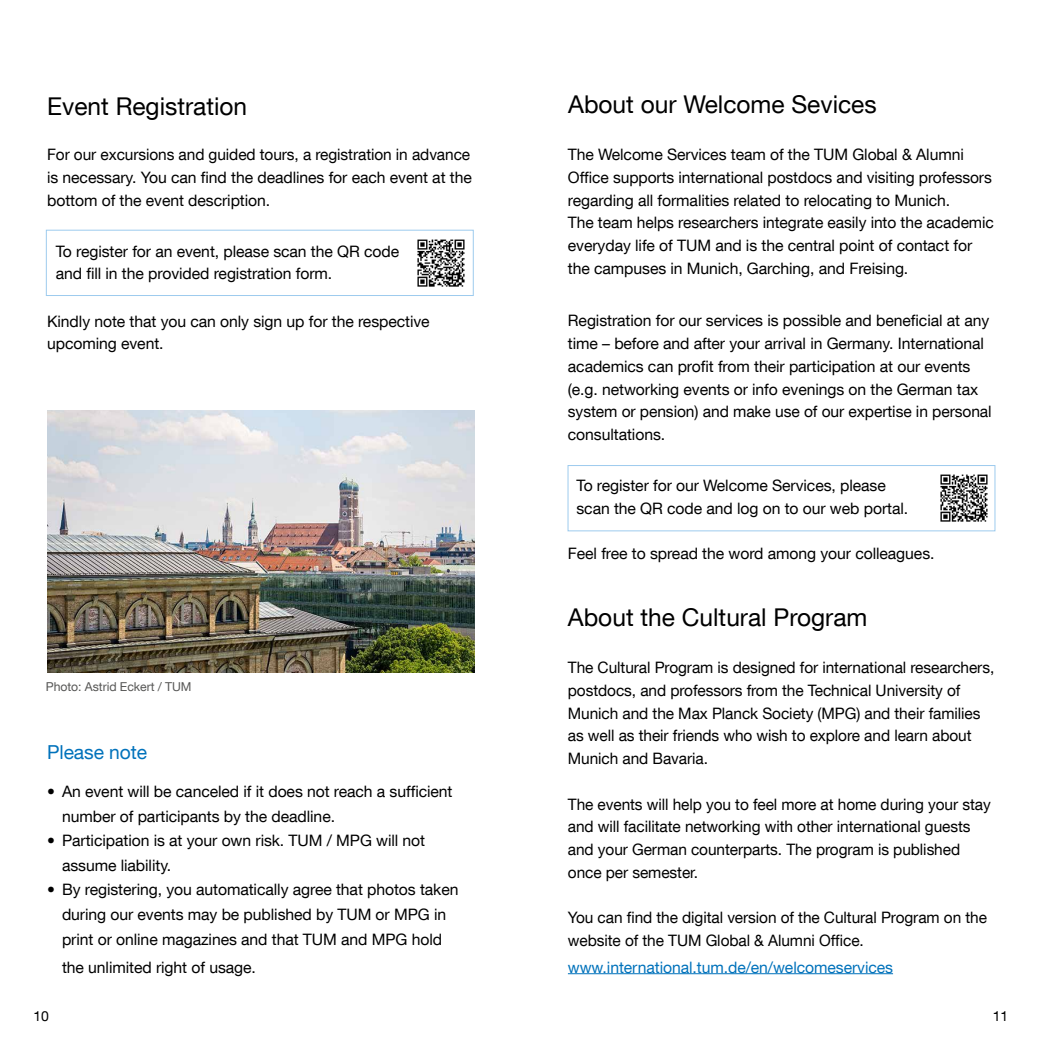
<style>
.page{position:relative;width:1042px;height:1042px;background:#fff}
.page>*{position:absolute;margin:0;border:0;box-sizing:border-box;transform-origin:0 0}
.t1{font:24.5px "TUM Neue Helvetica";color:#000}
.t2{font:19.25px "TUM Neue Helvetica";letter-spacing:-.005em;color:#0072bb}
.t3{font:15.75px/22.8px "TUM Neue Helvetica";letter-spacing:-.005em;color:#000}
.t4{font:15.75px "TUM Neue Helvetica";letter-spacing:-.005em;color:#0072bb}
.t5{font:14px "TUM Neue Helvetica";color:#000}
.t6{font:12.25px "TUM Neue Helvetica";letter-spacing:-.005em;color:#575756}
</style>
<div class="page">
<div style="left:567px;top:465px;width:428px;height:66px;border:1px solid #9dcbee"></div>
<div style="left:46px;top:230px;width:428px;height:66px;border:1px solid #9dcbee"></div>
<hr style="left:568px;top:973px;width:325px;height:1px;background:#0072bb">
<img style="left:940px;top:474px;width:48px;height:48px">
<img style="left:47px;top:411px;width:427px;height:261px">
<img style="left:417px;top:239px;width:48px;height:48px">
<h1 class="t1" style="left:47px;top:91px;width:202px">Event Registration</h1>
<p class="t3" style="left:47px;top:143px;width:426px;text-align:justify">For our excursions and guided tours, a registration in advance is necessary. You can find the deadlines for each event at the bottom of the event description.</p>
<p class="t3" style="left:56px;top:239px;width:345px">To register for an event, please scan the QR code and fill in the provided registration form.</p>
<p class="t3" style="left:47px;top:309px;width:384px">Kindly note that you can only sign up for the respective upcoming event.</p>
<p class="t6" style="left:46px;top:679px;width:147px">Photo: Astrid Eckert / TUM</p>
<p class="t2" style="left:47px;top:740px;width:101px">Please note</p>
<p class="t3" style="left:62px;top:779px;width:392px;line-height:24.5px;text-indent:-15px">• An event will be canceled if it does not reach a sufficient number of participants by the deadline.</p>
<p class="t3" style="left:62px;top:828px;width:365px;line-height:24.5px;text-indent:-15px">• Participation is at your own risk. TUM / MPG will not assume liability.</p>
<p class="t3" style="left:47px;top:877px;width:413px;line-height:24.5px;text-align:center">• By registering, you automatically agree that photos taken during our events may be published by TUM or MPG in print or online magazines and that TUM and MPG hold</p>
<p class="t3" style="left:62px;top:955px;width:195px">the unlimited right of usage.</p>
<h1 class="t1" style="left:568px;top:90px;width:310px">About our Welcome Sevices</h1>
<p class="t3" style="left:568px;top:143px;width:427px">The Welcome Services team of the TUM Global &amp; Alumni Office supports international postdocs and visiting professors regarding all formalities related to relocating to Munich.<br>The team helps researchers integrate easily into the academic everyday life of TUM and is the central point of contact for the campuses in Munich, Garching, and Freising.</p>
<p class="t3" style="left:568px;top:309px;width:425px">Registration for our services is possible and beneficial at any time – before and after your arrival in Germany. International academics can profit from their participation at our events (e.g. networking events or info evenings on the German tax system or pension) and make use of our expertise in personal consultations.</p>
<p class="t3" style="left:576px;top:473px;width:333px">To register for our Welcome Services, please scan the QR code and log on to our web portal.</p>
<p class="t3" style="left:568px;top:542px;width:368px">Feel free to spread the word among your colleagues.</p>
<h1 class="t1" style="left:568px;top:602px;width:301px">About the Cultural Program</h1>
<p class="t3" style="left:568px;top:656px;width:428px">The Cultural Program is designed for international researchers, postdocs, and professors from the Technical University of Munich and the Max Planck Society (MPG) and their families as well as their friends who wish to explore and learn about Munich and Bavaria.</p>
<p class="t3" style="left:568px;top:792px;width:424px">The events will help you to feel more at home during your stay and will facilitate networking with other international guests and your German counterparts. The program is published once per semester.</p>
<p class="t3" style="left:568px;top:906px;width:420px">You can find the digital version of the Cultural Program on the website of the TUM Global &amp; Alumni Office.</p>
<p class="t4" style="left:568px;top:957px;width:327px">www.international.tum.de/en/welcomeservices</p>
<p class="t5" style="left:34px;top:1007px;width:17px">10</p>
<p class="t5" style="left:993px;top:1007px;width:17px">11</p>
</div>
